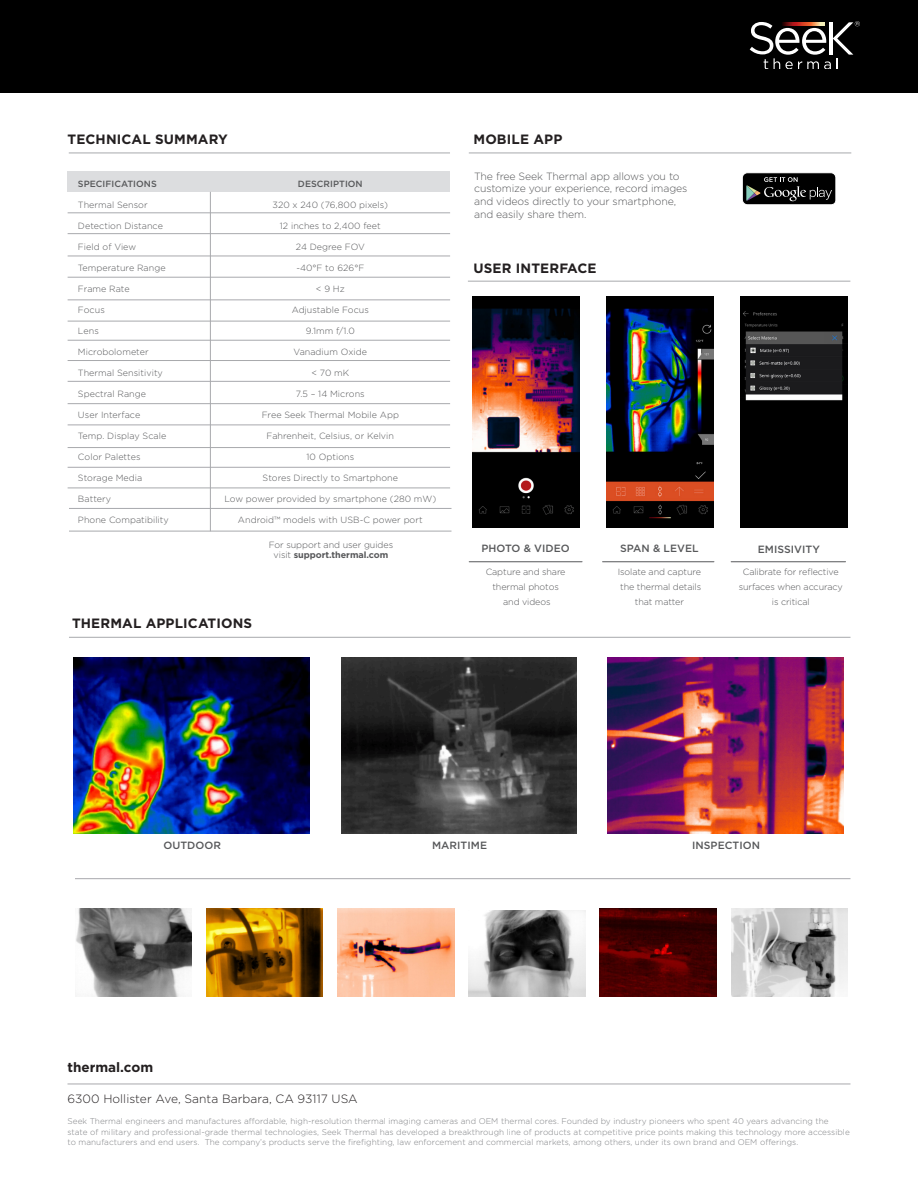
<style>
.page{position:relative;width:918px;height:1188px;background:#fff}
.page>*{position:absolute;margin:0;border:0;box-sizing:border-box;transform-origin:0 0}
.t1{font:700 13.5px "Gotham HTF";letter-spacing:.01em;color:#231f20}
.t2{font:300 12px "Gotham HTF";letter-spacing:.005em;color:#231f20}
.t3{font:300 10.5px/12.8px "Gotham HTF";letter-spacing:-.01em;color:#57585a}
.t4{font:500 10.5px "Gotham HTF";letter-spacing:.005em;color:#57585a}
.t5{font:300 9px/15px "Gotham HTF";letter-spacing:.005em;color:#57585a;text-align:center}
.t6{font:500 9px "Gotham HTF";letter-spacing:.005em;color:#57585a}
.t7{font:300 8.25px/10.5px "Gotham HTF";letter-spacing:.005em;color:#808285}
.s1{font-weight:700}
</style>
<div class="page">
<div style="left:0;top:0;width:918px;height:93px;background:#000"></div>
<hr style="left:69px;top:153px;width:381px;height:1px;background:#a8a9ad">
<img style="left:469px;top:911px;width:116px;height:85px">
<img style="left:600px;top:909px;width:117px;height:87px">
<img style="left:731px;top:909px;width:117px;height:87px">
<img style="left:76px;top:909px;width:116px;height:87px">
<img style="left:206px;top:909px;width:117px;height:87px">
<img style="left:337px;top:909px;width:117px;height:87px">
<hr style="left:75px;top:878px;width:775px;height:1px;background:#a8a9ad">
<hr style="left:68px;top:1084px;width:782px;height:1px;background:#a8a9ad">
<div style="left:68px;top:171px;width:382px;height:21px;background:#dcdddf"></div>
<hr style="left:68px;top:233px;width:382px;height:1px;background:#a8a9ad">
<hr style="left:68px;top:256px;width:382px;height:1px;background:#a8a9ad">
<hr style="left:68px;top:213px;width:382px;height:1px;background:#a8a9ad">
<hr style="left:68px;top:277px;width:382px;height:1px;background:#a8a9ad">
<hr style="left:68px;top:300px;width:382px;height:1px;background:#a8a9ad">
<hr style="left:68px;top:321px;width:382px;height:1px;background:#a8a9ad">
<hr style="left:68px;top:340px;width:382px;height:1px;background:#a8a9ad">
<hr style="left:468px;top:281px;width:382px;height:1px;background:#a8a9ad">
<hr style="left:469px;top:153px;width:382px;height:1px;background:#a8a9ad">
<hr style="left:69px;top:637px;width:781px;height:1px;background:#a8a9ad">
<hr style="left:469px;top:561px;width:113px;height:1px;background:#57585a">
<hr style="left:731px;top:561px;width:115px;height:1px;background:#57585a">
<hr style="left:603px;top:561px;width:111px;height:1px;background:#57585a">
<div style="left:742px;top:173px;width:94px;height:32px;background:#000;border-radius:5px"></div>
<div style="left:742px;top:172px;width:94px;height:33px;border:1px solid #fff;border-radius:5px"></div>
<svg style="left:746px;top:177px;width:86px;height:24px"></svg>
<svg style="left:750px;top:21px;width:110px;height:47px"></svg>
<hr style="left:68px;top:381px;width:382px;height:1px;background:#a8a9ad">
<hr style="left:68px;top:403px;width:382px;height:1px;background:#a8a9ad">
<hr style="left:68px;top:360px;width:382px;height:1px;background:#a8a9ad">
<hr style="left:68px;top:425px;width:382px;height:1px;background:#a8a9ad">
<hr style="left:68px;top:447px;width:382px;height:1px;background:#a8a9ad">
<hr style="left:68px;top:467px;width:382px;height:1px;background:#a8a9ad">
<hr style="left:68px;top:488px;width:382px;height:1px;background:#a8a9ad">
<hr style="left:69px;top:508px;width:383px;height:1px;background:#a8a9ad">
<hr style="left:69px;top:531px;width:383px;height:1px;background:#a8a9ad">
<hr style="left:210px;top:192px;width:1px;height:339px;background:#a8a9ad">
<img style="left:74px;top:657px;width:235px;height:177px">
<img style="left:608px;top:657px;width:235px;height:177px">
<img style="left:341px;top:657px;width:236px;height:177px">
<img style="left:473px;top:296px;width:107px;height:232px">
<img style="left:607px;top:296px;width:107px;height:232px">
<img style="left:741px;top:296px;width:107px;height:232px">
<p class="t1" style="left:68px;top:131px;width:162px">TECHNICAL SUMMARY</p>
<p class="t1" style="left:474px;top:131px;width:90px">MOBILE APP</p>
<p class="t6" style="left:78px;top:178px;width:80px">SPECIFICATIONS</p>
<p class="t5" style="left:78px;top:197px;width:71px">Thermal Sensor</p>
<p class="t5" style="left:78px;top:218px;width:86px">Detection Distance</p>
<p class="t5" style="left:78px;top:239px;width:60px">Field of View</p>
<p class="t5" style="left:78px;top:260px;width:89px">Temperature Range</p>
<p class="t5" style="left:78px;top:281px;width:53px">Frame Rate</p>
<p class="t5" style="left:78px;top:302px;width:28px">Focus</p>
<p class="t5" style="left:78px;top:323px;width:22px">Lens</p>
<p class="t5" style="left:78px;top:344px;width:72px">Microbolometer</p>
<p class="t5" style="left:78px;top:365px;width:86px">Thermal Sensitivity</p>
<p class="t5" style="left:78px;top:386px;width:70px">Spectral Range</p>
<p class="t5" style="left:78px;top:407px;width:64px">User Interface</p>
<p class="t5" style="left:78px;top:428px;width:90px">Temp. Display Scale</p>
<p class="t5" style="left:78px;top:449px;width:64px">Color Palettes</p>
<p class="t5" style="left:78px;top:470px;width:66px">Storage Media</p>
<p class="t5" style="left:78px;top:491px;width:35px">Battery</p>
<p class="t5" style="left:78px;top:512px;width:92px">Phone Compatibility</p>
<p class="t6" style="left:298px;top:178px;width:66px">DESCRIPTION</p>
<p class="t5" style="left:273px;top:197px;width:117px">320 x 240 (76,800 pixels)</p>
<p class="t5" style="left:280px;top:218px;width:102px">12 inches to 2,400 feet</p>
<p class="t5" style="left:296px;top:239px;width:70px">24 Degree FOV</p>
<p class="t5" style="left:296px;top:260px;width:70px">-40°F to 626°F</p>
<p class="t5" style="left:316px;top:281px;width:30px">&lt; 9 Hz</p>
<p class="t5" style="left:292px;top:302px;width:79px">Adjustable Focus</p>
<p class="t5" style="left:306px;top:323px;width:51px">9.1mm f/1.0</p>
<p class="t5" style="left:294px;top:344px;width:75px">Vanadium Oxide</p>
<p class="t5" style="left:311px;top:365px;width:39px">&lt; 70 mK</p>
<p class="t5" style="left:296px;top:386px;width:70px">7.5 – 14 Microns</p>
<p class="t5" style="left:262px;top:407px;width:139px">Free Seek Thermal Mobile App</p>
<p class="t5" style="left:267px;top:428px;width:129px">Fahrenheit, Celsius, or Kelvin</p>
<p class="t5" style="left:307px;top:449px;width:49px">10 Options</p>
<p class="t5" style="left:263px;top:470px;width:137px">Stores Directly to Smartphone</p>
<p class="t5" style="left:224px;top:491px;width:214px">Low power provided by smartphone (280 mW)</p>
<p class="t5" style="left:238px;top:512px;width:186px">Android™ models with USB-C power port</p>
<p class="t5" style="left:269px;top:539px;width:126px;line-height:10.5px">For support and user guides visit <span class="s1">support.thermal.com</span></p>
<p class="t1" style="left:72px;top:615px;width:182px">THERMAL APPLICATIONS</p>
<p class="t3" style="left:474px;top:169px;width:215px">The free Seek Thermal app allows you to customize your experience, record images and videos directly to your smartphone,</p>
<p class="t3" style="left:474px;top:208px;width:114px">and easily share them.</p>
<p class="t1" style="left:474px;top:261px;width:125px">USER INTERFACE</p>
<p class="t4" style="left:481px;top:543px;width:90px">PHOTO &amp; VIDEO</p>
<p class="t4" style="left:620px;top:543px;width:80px">SPAN &amp; LEVEL</p>
<p class="t4" style="left:758px;top:543px;width:64px">EMISSIVITY</p>
<p class="t5" style="left:486px;top:564px;width:81px">Capture and share thermal photos</p>
<p class="t5" style="left:503px;top:594px;width:49px">and videos</p>
<p class="t5" style="left:618px;top:564px;width:85px">Isolate and capture</p>
<p class="t5" style="left:620px;top:579px;width:83px">the thermal details</p>
<p class="t5" style="left:635px;top:594px;width:51px">that matter</p>
<p class="t5" style="left:739px;top:564px;width:105px">Calibrate for reflective surfaces when accuracy is critical</p>
<p class="t4" style="left:163px;top:839px;width:59px">OUTDOOR</p>
<p class="t4" style="left:432px;top:839px;width:56px">MARITIME</p>
<p class="t4" style="left:692px;top:839px;width:69px">INSPECTION</p>
<p class="t1" style="left:68px;top:1060px;width:87px">thermal.com</p>
<p class="t2" style="left:68px;top:1092px;width:292px">6300 Hollister Ave, Santa Barbara, CA 93117 USA</p>
<p class="t7" style="left:68px;top:1116px;width:784px">Seek Thermal engineers and manufactures affordable, high-resolution thermal imaging cameras and OEM thermal cores. Founded by industry pioneers who spent 40 years advancing the state of military and professional-grade thermal technologies, Seek Thermal has developed a breakthrough line of products at competitive price points making this technology more accessible to manufacturers and end users. The company’s products serve the firefighting, law enforcement and commercial markets, among others, under its own brand and OEM offerings.</p>
</div>
